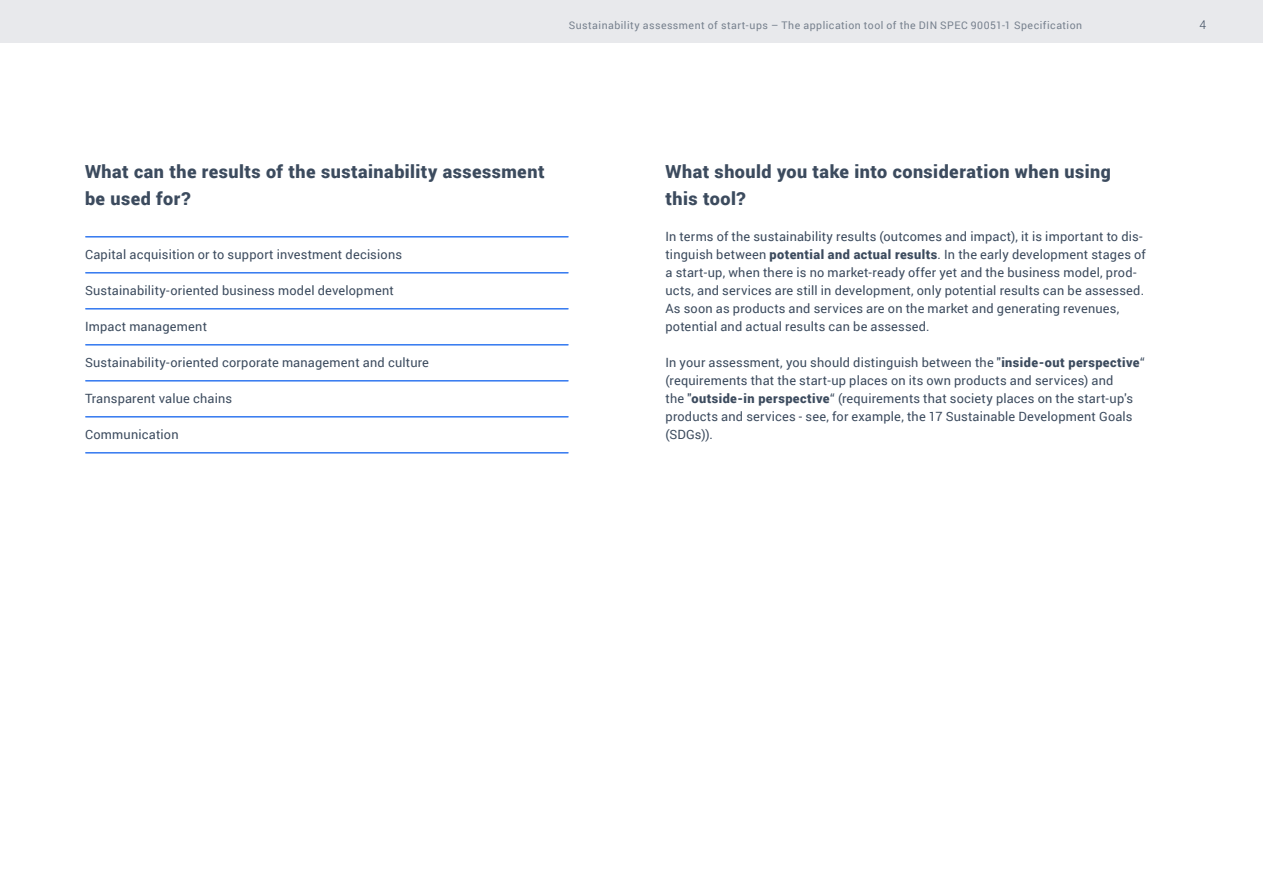
<style>
.page{position:relative;width:1263px;height:893px;background:#fff}
.page>*{position:absolute;margin:0;border:0;box-sizing:border-box;transform-origin:0 0}
.Headline_1_anthrazit{font:900 18px/27px "Roboto";letter-spacing:.025em;color:#3c4b5e}
.Text_anthrazit{font:12.75px/18px "Roboto";letter-spacing:.015em;color:#3c4b5e}
.t1{font:300 12px "Roboto";color:#3c4b5e}
.t2{font:10.5px "Roboto";letter-spacing:.045em;color:#77818e}
.s1{font-weight:900}
</style>
<div class="page">
<div style="left:0;top:0;width:1263px;height:43px;background:#e8e9ec"></div>
<hr style="left:86px;top:236px;width:482px;height:2px;background:#3278f0">
<hr style="left:86px;top:272px;width:482px;height:2px;background:#3278f0">
<hr style="left:86px;top:308px;width:482px;height:2px;background:#3278f0">
<hr style="left:86px;top:344px;width:482px;height:2px;background:#3278f0">
<hr style="left:86px;top:380px;width:482px;height:2px;background:#3278f0">
<hr style="left:86px;top:416px;width:482px;height:2px;background:#3278f0">
<hr style="left:86px;top:452px;width:482px;height:2px;background:#3278f0">
<p class="t2" style="left:569px;top:18px;width:515px">Sustainability assessment of start-ups – The application tool of the DIN SPEC 90051-1 Specification</p>
<p class="t1" style="left:1199px;top:16px;width:8px">4</p>
<p class="Headline_1_anthrazit" style="left:85px;top:157px;width:461px">What can the results of the sustainability assessment be used for?</p>
<p class="Text_anthrazit" style="left:85px;top:245px;width:318px">Capital acquisition or to support investment decisions</p>
<p class="Text_anthrazit" style="left:85px;top:281px;width:310px">Sustainability-oriented business model development</p>
<p class="Text_anthrazit" style="left:85px;top:317px;width:124px">Impact management</p>
<p class="Text_anthrazit" style="left:85px;top:353px;width:345px">Sustainability-oriented corporate management and culture</p>
<p class="Text_anthrazit" style="left:85px;top:389px;width:149px">Transparent value chains</p>
<p class="Text_anthrazit" style="left:85px;top:425px;width:95px">Communication</p>
<p class="Headline_1_anthrazit" style="left:665px;top:157px;width:447px">What should you take into consideration when using this tool?</p>
<p class="Text_anthrazit" style="left:665px;top:227px;width:482px">In terms of the sustainability results (outcomes and impact), it is important to dis&shy;tinguish between <span class="s1">potential and actual results</span>. In the early development stages of a start-up, when there is no market-ready offer yet and the business model, prod&shy;ucts, and services are still in development, only potential results can be assessed.<br>As soon as products and services are on the market and generating revenues, potential and actual results can be assessed.</p>
<p class="Text_anthrazit" style="left:665px;top:353px;width:481px">In your assessment, you should distinguish between the "<span class="s1">inside-out perspective</span>“ (requirements that the start-up places on its own products and services) and<br>the "<span class="s1">outside-in perspective</span>“ (requirements that society places on the start-up's products and services - see, for example, the 17 Sustainable Development Goals (SDGs)).</p>
</div>
